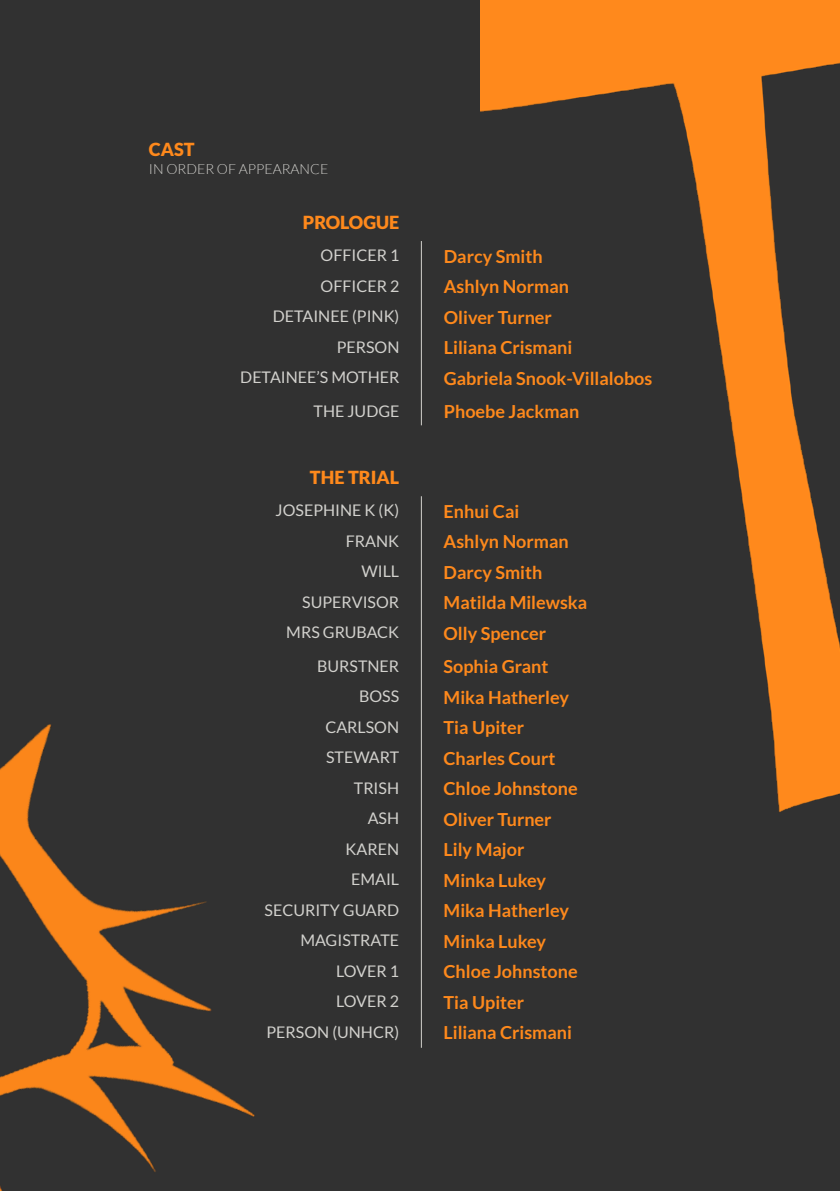
<style>
.page{position:relative;width:840px;height:1191px;background:#fff}
.page>*{position:absolute;margin:0;border:0;box-sizing:border-box;transform-origin:0 0}
.t1{font:700 18px "Lato";color:#fe891c}
.t2{font:900 18px "Lato";color:#fe891c}
.t3{font:16px "Lato";color:#d2d1cd}
.t4{font:300 14px "Lato";color:#d2d1cd}
</style>
<div class="page">
<div style="left:0;top:0;width:839px;height:1191px;background:#313131"></div>
<hr style="left:420px;top:241px;width:1px;height:184px;background:#d2d1cd">
<hr style="left:420px;top:496px;width:1px;height:551px;background:#d2d1cd">
<img style="left:480px;top:0;width:359px;height:812px">
<img style="left:0;top:724px;width:255px;height:467px">
<p class="t2" style="left:149px;top:139px;width:47px">CAST</p>
<p class="t4" style="left:149px;top:162px;width:181px">IN ORDER OF APPEARANCE</p>
<p class="t2" style="left:303px;top:212px;width:98px">PROLOGUE</p>
<p class="t3" style="left:320px;top:246px;width:80px">OFFICER 1</p>
<p class="t1" style="left:443px;top:246px;width:100px">Darcy Smith</p>
<p class="t3" style="left:320px;top:277px;width:80px">OFFICER 2</p>
<p class="t1" style="left:443px;top:276px;width:127px">Ashlyn Norman</p>
<p class="t3" style="left:272px;top:307px;width:128px">DETAINEE (PINK)</p>
<p class="t1" style="left:443px;top:307px;width:109px">Oliver Turner</p>
<p class="t3" style="left:336px;top:338px;width:64px">PERSON</p>
<p class="t1" style="left:443px;top:337px;width:130px">Liliana Crismani</p>
<p class="t3" style="left:240px;top:368px;width:161px">DETAINEE’S MOTHER</p>
<p class="t1" style="left:443px;top:368px;width:210px">Gabriela Snook-Villalobos</p>
<p class="t3" style="left:313px;top:402px;width:87px">THE JUDGE</p>
<p class="t1" style="left:443px;top:401px;width:137px">Phoebe Jackman</p>
<p class="t2" style="left:310px;top:467px;width:91px">THE TRIAL</p>
<p class="t3" style="left:275px;top:501px;width:125px">JOSEPHINE K (K)</p>
<p class="t1" style="left:443px;top:501px;width:77px">Enhui Cai</p>
<p class="t3" style="left:346px;top:532px;width:55px">FRANK</p>
<p class="t1" style="left:443px;top:531px;width:127px">Ashlyn Norman</p>
<p class="t3" style="left:361px;top:562px;width:39px">WILL</p>
<p class="t1" style="left:443px;top:562px;width:100px">Darcy Smith</p>
<p class="t3" style="left:302px;top:593px;width:98px">SUPERVISOR</p>
<p class="t1" style="left:443px;top:592px;width:145px">Matilda Milewska</p>
<p class="t3" style="left:286px;top:623px;width:114px">MRS GRUBACK</p>
<p class="t1" style="left:443px;top:623px;width:104px">Olly Spencer</p>
<p class="t3" style="left:317px;top:657px;width:83px">BURSTNER</p>
<p class="t1" style="left:443px;top:656px;width:106px">Sophia Grant</p>
<p class="t3" style="left:359px;top:687px;width:42px">BOSS</p>
<p class="t1" style="left:443px;top:687px;width:127px">Mika Hatherley</p>
<p class="t3" style="left:325px;top:718px;width:75px">CARLSON</p>
<p class="t1" style="left:443px;top:717px;width:82px">Tia Upiter</p>
<p class="t3" style="left:326px;top:748px;width:74px">STEWART</p>
<p class="t1" style="left:443px;top:748px;width:113px">Charles Court</p>
<p class="t3" style="left:354px;top:779px;width:47px">TRISH</p>
<p class="t1" style="left:443px;top:778px;width:135px">Chloe Johnstone</p>
<p class="t3" style="left:367px;top:809px;width:33px">ASH</p>
<p class="t1" style="left:443px;top:809px;width:109px">Oliver Turner</p>
<p class="t3" style="left:345px;top:840px;width:55px">KAREN</p>
<p class="t1" style="left:443px;top:839px;width:82px">Lily Major</p>
<p class="t3" style="left:351px;top:870px;width:50px">EMAIL</p>
<p class="t1" style="left:443px;top:870px;width:104px">Minka Lukey</p>
<p class="t3" style="left:264px;top:901px;width:136px">SECURITY GUARD</p>
<p class="t1" style="left:443px;top:900px;width:127px">Mika Hatherley</p>
<p class="t3" style="left:300px;top:931px;width:100px">MAGISTRATE</p>
<p class="t1" style="left:443px;top:931px;width:104px">Minka Lukey</p>
<p class="t3" style="left:336px;top:962px;width:64px">LOVER 1</p>
<p class="t1" style="left:443px;top:961px;width:135px">Chloe Johnstone</p>
<p class="t3" style="left:336px;top:992px;width:64px">LOVER 2</p>
<p class="t1" style="left:443px;top:992px;width:82px">Tia Upiter</p>
<p class="t3" style="left:266px;top:1023px;width:134px">PERSON (UNHCR)</p>
<p class="t1" style="left:443px;top:1022px;width:130px">Liliana Crismani</p>
</div>
